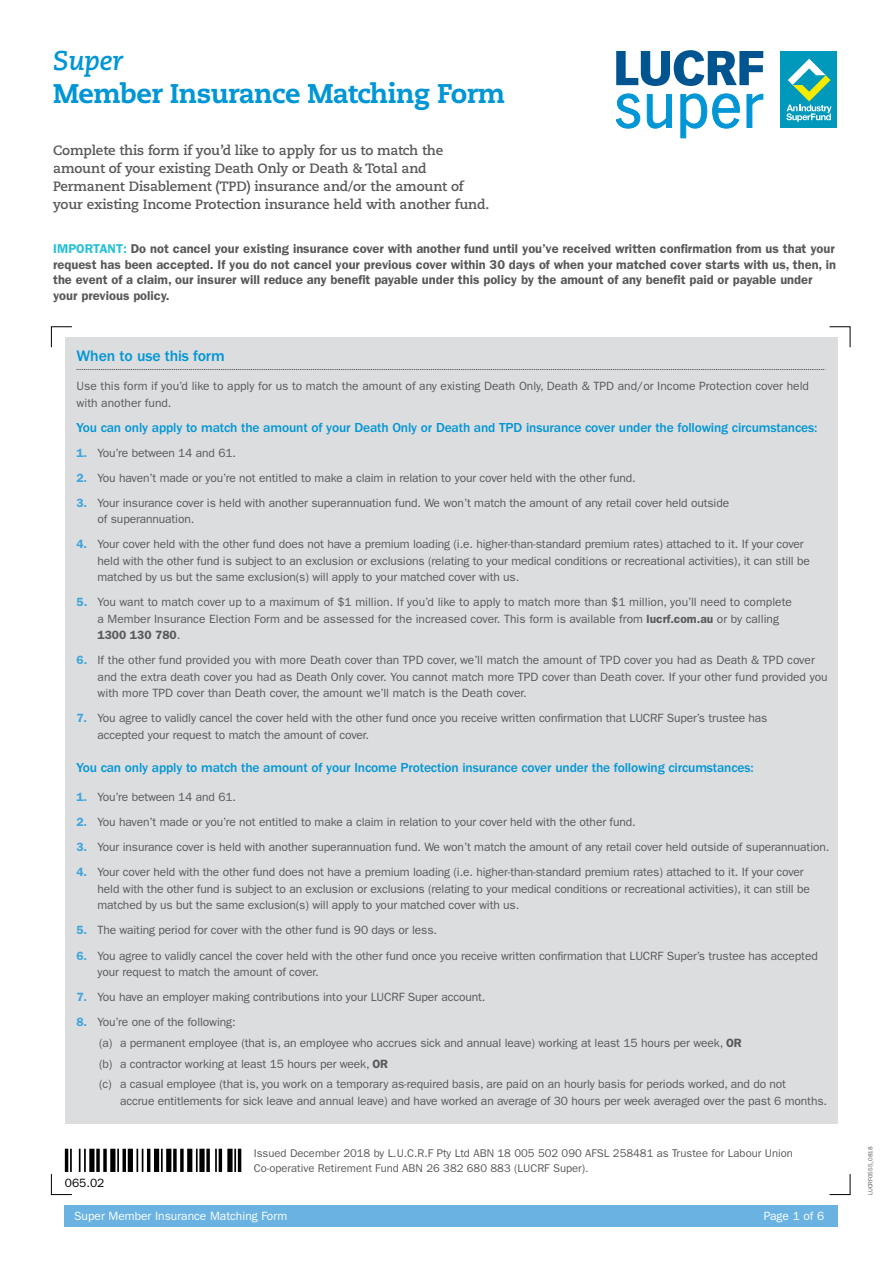
<style>
.page{position:relative;width:893px;height:1263px;background:#fff}
.page>*{position:absolute;margin:0;border:0;box-sizing:border-box;transform-origin:0 0}
.t1{font:800 27px "Caecilia LT Std";letter-spacing:-.02em;color:#0096d6}
.t2{font:italic 700 27px "Caecilia LT Std";letter-spacing:-.01em;color:#0096d6}
.t3{font:500 15.75px "ITC Franklin Gothic Std";letter-spacing:-.01em;color:#0096d6}
.t4{font:500 13.5px "ITC Franklin Gothic Std";letter-spacing:-.01em;color:#0096d6}
.t5{font:700 13.5px/18px "Caecilia LT Std";letter-spacing:-.01em;color:#58595b}
.t6{font:600 12.9px/15.8px "ITC Franklin Gothic Std";color:#58595b}
.t7{font:12px/16.5px "ITC Franklin Gothic Std";letter-spacing:-.01em;color:#58595b}
.t8{font:12px "ITC Franklin Gothic Std";color:#fff}
.t9{font:12px "ITC Franklin Gothic Std";color:#000}
.t10{font:11.25px/15px "ITC Franklin Gothic Std";color:#58595b}
.t11{font:6px "ITC Franklin Gothic Std";letter-spacing:-.01em;color:#58595b}
.s1{color:#29c1d8}
.s2{font-weight:600;color:#3da5dd}
.s3{font-weight:600}
</style>
<div class="page">
<div style="left:65px;top:337px;width:773px;height:786px;background:#dcddde"></div>
<hr style="left:79px;top:1149px;width:2px;height:23px;background:#000">
<hr style="left:70px;top:1149px;width:2px;height:23px;background:#000">
<hr style="left:65px;top:1149px;width:3px;height:23px;background:#000">
<svg style="left:84px;top:1149px;width:157px;height:23px"></svg>
<svg style="left:829px;top:1174px;width:22px;height:21px"></svg>
<svg style="left:51px;top:1174px;width:21px;height:21px"></svg>
<svg style="left:51px;top:326px;width:22px;height:22px"></svg>
<svg style="left:829px;top:326px;width:22px;height:22px"></svg>
<svg style="left:77px;top:369px;width:748px;height:1px"></svg>
<div style="left:64px;top:1205px;width:774px;height:22px;background:#69b2e2"></div>
<div style="left:780px;top:51px;width:57px;height:77px;background:#0098bb"></div>
<svg style="left:786px;top:59px;width:45px;height:63px"></svg>
<svg style="left:616px;top:50px;width:147px;height:36px"></svg>
<svg style="left:616px;top:93px;width:24px;height:36px"></svg>
<svg style="left:647px;top:94px;width:25px;height:35px"></svg>
<svg style="left:680px;top:93px;width:60px;height:45px"></svg>
<svg style="left:746px;top:94px;width:17px;height:34px"></svg>
<h1 class="t2" style="left:53px;top:44px;width:72px">Super</h1>
<h1 class="t1" style="left:53px;top:76px;width:454px">Member Insurance Matching Form</h1>
<p class="t5" style="left:53px;top:141px;width:438px">Complete this form if you’d like to apply for us to match the amount of your existing Death Only or Death &amp; Total and Permanent Disablement (TPD) insurance and/or the amount of your existing Income Protection insurance held with another fund.</p>
<p class="t6" style="left:53px;top:240px;width:784px"><span class="s1">IMPORTANT:</span> Do not cancel your existing insurance cover with another fund until you’ve received written confirmation from us that your request has been accepted. If you do not cancel your previous cover within 30 days of when your matched cover starts with us, then, in the event of a claim, our insurer will reduce any benefit payable under this policy by the amount of any benefit paid or payable under your previous policy.</p>
<h2 class="t3" style="left:77px;top:347px;width:150px">When to use this form</h2>
<p class="t7" style="left:77px;top:378px;width:734px">Use this form if you’d like to apply for us to match the amount of any existing Death Only, Death &amp; TPD and/or Income Protection cover held with another fund.</p>
<p class="t4" style="left:77px;top:420px;width:742px">You can only apply to match the amount of your Death Only or Death and TPD insurance cover under the following circumstances:</p>
<p class="t7" style="left:77px;top:444px;width:161px"><span class="s2">1.</span> You’re between 14 and 61.</p>
<p class="t7" style="left:77px;top:469px;width:561px"><span class="s2">2.</span> You haven’t made or you’re not entitled to make a claim in relation to your cover held with the other fund.</p>
<p class="t7" style="left:98px;top:494px;width:633px;text-indent:-21px"><span class="s2">3.</span> Your insurance cover is held with another superannuation fund. We won’t match the amount of any retail cover held outside of superannuation.</p>
<p class="t7" style="left:98px;top:536px;width:714px;text-indent:-21px"><span class="s2">4.</span> Your cover held with the other fund does not have a premium loading (i.e. higher-than-standard premium rates) attached to it. If your cover held with the other fund is subject to an exclusion or exclusions (relating to your medical conditions or recreational activities), it can still be matched by us but the same exclusion(s) will apply to your matched cover with us.</p>
<p class="t7" style="left:98px;top:594px;width:696px;text-indent:-21px"><span class="s2">5.</span> You want to match cover up to a maximum of $1 million. If you’d like to apply to match more than $1 million, you’ll need to complete a Member Insurance Election Form and be assessed for the increased cover. This form is available from <span class="s3">lucrf.com.au</span> or by calling<br><span class="s3">1300 130 780</span>.</p>
<p class="t7" style="left:98px;top:652px;width:732px;text-indent:-21px"><span class="s2">6.</span> If the other fund provided you with more Death cover than TPD cover, we’ll match the amount of TPD cover you had as Death &amp; TPD cover and the extra death cover you had as Death Only cover. You cannot match more TPD cover than Death cover. If your other fund provided you with more TPD cover than Death cover, the amount we’ll match is the Death cover.</p>
<p class="t7" style="left:98px;top:710px;width:671px;text-indent:-21px"><span class="s2">7.</span> You agree to validly cancel the cover held with the other fund once you receive written confirmation that LUCRF Super’s trustee has accepted your request to match the amount of cover.</p>
<p class="t4" style="left:77px;top:760px;width:679px">You can only apply to match the amount of your Income Protection insurance cover under the following circumstances:</p>
<p class="t7" style="left:77px;top:789px;width:161px"><span class="s2">1.</span> You’re between 14 and 61.</p>
<p class="t7" style="left:77px;top:814px;width:561px"><span class="s2">2.</span> You haven’t made or you’re not entitled to make a claim in relation to your cover held with the other fund.</p>
<p class="t7" style="left:77px;top:839px;width:754px"><span class="s2">3.</span> Your insurance cover is held with another superannuation fund. We won’t match the amount of any retail cover held outside of superannuation.</p>
<p class="t7" style="left:98px;top:864px;width:714px;text-indent:-21px"><span class="s2">4.</span> Your cover held with the other fund does not have a premium loading (i.e. higher-than-standard premium rates) attached to it. If your cover held with the other fund is subject to an exclusion or exclusions (relating to your medical conditions or recreational activities), it can still be matched by us but the same exclusion(s) will apply to your matched cover with us.</p>
<p class="t7" style="left:77px;top:922px;width:362px"><span class="s2">5.</span> The waiting period for cover with the other fund is 90 days or less.</p>
<p class="t7" style="left:98px;top:947px;width:722px;text-indent:-21px"><span class="s2">6.</span> You agree to validly cancel the cover held with the other fund once you receive written confirmation that LUCRF Super’s trustee has accepted your request to match the amount of cover.</p>
<p class="t7" style="left:77px;top:989px;width:410px"><span class="s2">7.</span> You have an employer making contributions into your LUCRF Super account.</p>
<p class="t7" style="left:99px;top:1012px;width:689px;line-height:20.7px;text-indent:-23px"><span class="s2">8.</span> You’re one of the following:<br>(a) a permanent employee (that is, an employee who accrues sick and annual leave) working at least 15 hours per week, <span class="s3">OR<br></span>(b) a contractor working at least 15 hours per week, <span class="s3">OR<br></span>(c) a casual employee (that is, you work on a temporary as-required basis, are paid on an hourly basis for periods worked, and do not</p>
<p class="t7" style="left:120px;top:1092px;width:708px">accrue entitlements for sick leave and annual leave) and have worked an average of 30 hours per week averaged over the past 6 months.</p>
<p class="t9" style="left:65px;top:1176px;width:41px">065.02</p>
<p class="t10" style="left:254px;top:1146px;width:541px">Issued December 2018 by L.U.C.R.F Pty Ltd ABN 18 005 502 090 AFSL 258481 as Trustee for Labour Union<br>Co-operative Retirement Fund ABN 26 382 680 883 (LUCRF Super).</p>
<p class="t8" style="left:74px;top:1209px;width:215px">Super Member Insurance Matching Form</p>
<p class="t8" style="left:764px;top:1209px;width:62px">Page 1 of 6</p>
<p class="t11" style="left:867px;top:1195px;width:50px;rotate:-90deg">LUCRF0555_0818</p>
</div>
